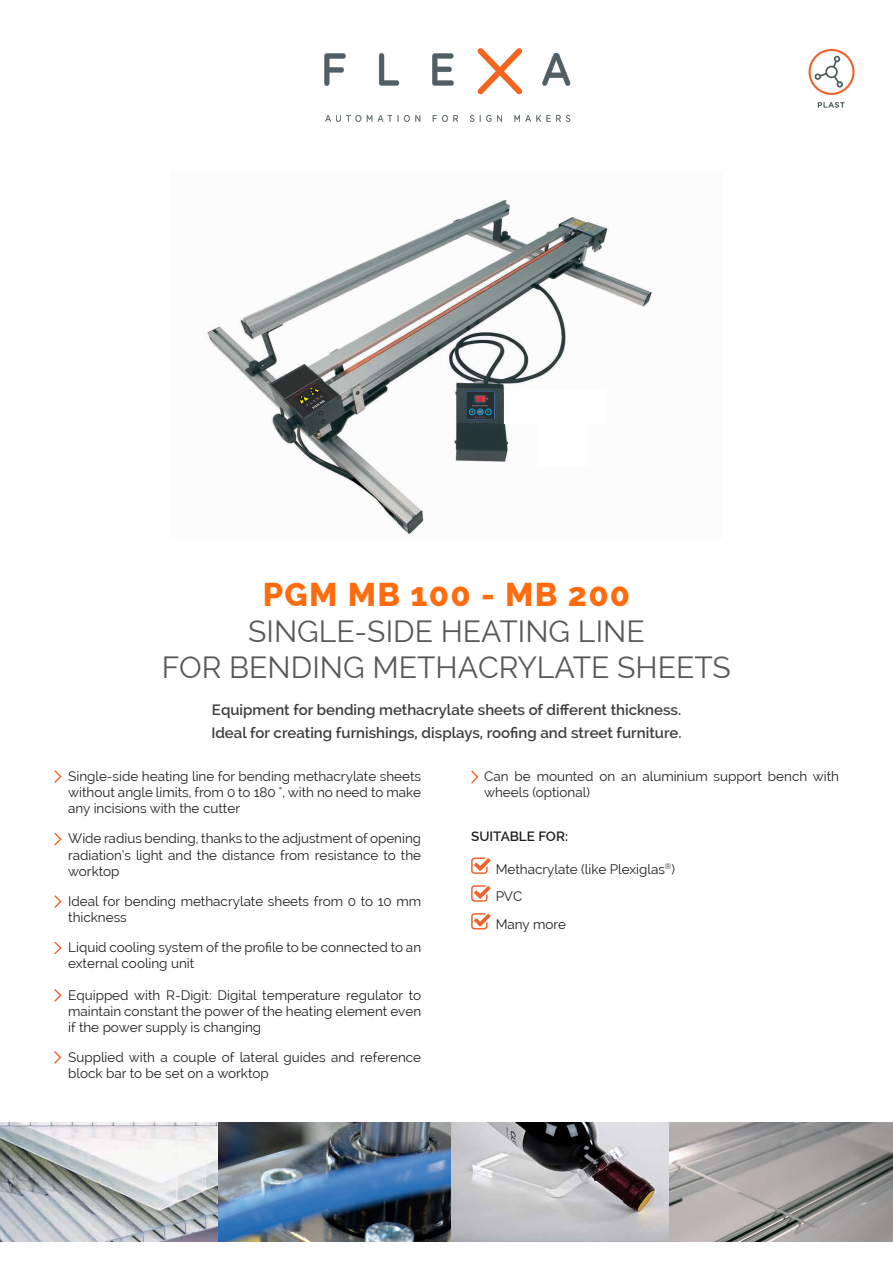
<style>
.page{position:relative;width:893px;height:1263px;background:#fff}
.page>*{position:absolute;margin:0;border:0;box-sizing:border-box;transform-origin:0 0}
.t1{font:800 33px "Raleway";letter-spacing:.04em;color:#ff6b0d}
.t2{font:30px "Raleway";color:#57585a}
.t3{font:600 15px "Raleway";color:#3e3e3f}
.t4{font:13.5px/16.2px "Raleway";color:#231f20}
.t5{font:600 13.5px "Raleway";color:#231f20}
</style>
<div class="page">
<img style="left:0;top:1122px;width:219px;height:119px">
<svg style="left:450px;top:1122px;width:220px;height:119px;background:#a7a5a9"></svg>
<img style="left:219px;top:1122px;width:231px;height:119px">
<img style="left:670px;top:1122px;width:223px;height:120px">
<img style="left:207px;top:199px;width:445px;height:335px">
<svg style="left:504px;top:390px;width:102px;height:76px"></svg>
<svg style="left:270px;top:365px;width:69px;height:53px;background:#616462"></svg>
<svg style="left:466px;top:391px;width:29px;height:29px"></svg>
<svg style="left:818px;top:102px;width:27px;height:6px"></svg>
<svg style="left:808px;top:49px;width:46px;height:46px"></svg>
<svg style="left:324px;top:53px;width:22px;height:33px"></svg>
<svg style="left:379px;top:53px;width:20px;height:33px"></svg>
<svg style="left:432px;top:53px;width:22px;height:33px"></svg>
<svg style="left:542px;top:53px;width:28px;height:33px"></svg>
<svg style="left:477px;top:48px;width:45px;height:46px"></svg>
<svg style="left:325px;top:115px;width:36px;height:7px"></svg>
<svg style="left:367px;top:115px;width:5px;height:7px"></svg>
<svg style="left:378px;top:115px;width:14px;height:7px"></svg>
<svg style="left:398px;top:115px;width:22px;height:7px"></svg>
<svg style="left:433px;top:115px;width:25px;height:7px"></svg>
<svg style="left:470px;top:115px;width:4px;height:7px"></svg>
<svg style="left:480px;top:115px;width:11px;height:7px"></svg>
<svg style="left:497px;top:115px;width:5px;height:7px"></svg>
<svg style="left:514px;top:115px;width:56px;height:7px"></svg>
<svg style="left:54px;top:770px;width:8px;height:13px"></svg>
<svg style="left:54px;top:895px;width:8px;height:13px"></svg>
<svg style="left:54px;top:941px;width:8px;height:13px"></svg>
<svg style="left:471px;top:770px;width:8px;height:13px"></svg>
<svg style="left:54px;top:1051px;width:7px;height:13px"></svg>
<svg style="left:471px;top:857px;width:20px;height:17px"></svg>
<svg style="left:471px;top:885px;width:20px;height:17px"></svg>
<svg style="left:471px;top:913px;width:20px;height:16px"></svg>
<svg style="left:54px;top:833px;width:8px;height:12px"></svg>
<svg style="left:54px;top:989px;width:8px;height:13px"></svg>
<p class="t1" style="left:263px;top:576px;width:369px">PGM MB 100 - MB 200</p>
<p class="t2" style="left:248px;top:614px;width:398px">SINGLE-SIDE HEATING LINE</p>
<p class="t2" style="left:162px;top:650px;width:570px">FOR BENDING METHACRYLATE SHEETS</p>
<p class="t3" style="left:212px;top:701px;width:471px">Equipment for bending methacrylate sheets of different thickness.</p>
<p class="t3" style="left:211px;top:724px;width:472px">Ideal for creating furnishings, displays, roofing and street furniture.</p>
<p class="t4" style="left:68px;top:768px;width:354px;text-align:justify">Single-side heating line for bending methacrylate sheets without angle limits, from 0 to 180 °, with no need to make any incisions with the cutter</p>
<p class="t4" style="left:68px;top:830px;width:354px;text-align:justify">Wide radius bending, thanks to the adjustment of opening radiation’s light and the distance from resistance to the worktop</p>
<p class="t4" style="left:68px;top:893px;width:354px">Ideal for bending methacrylate sheets from 0 to 10 mm thickness</p>
<p class="t4" style="left:68px;top:939px;width:354px">Liquid cooling system of the profile to be connected to an external cooling unit</p>
<p class="t4" style="left:68px;top:987px;width:354px;text-align:justify">Equipped with R-Digit: Digital temperature regulator to maintain constant the power of the heating element even if the power supply is changing</p>
<p class="t4" style="left:68px;top:1049px;width:354px">Supplied with a couple of lateral guides and reference block bar to be set on a worktop</p>
<p class="t4" style="left:484px;top:768px;width:356px">Can be mounted on an aluminium support bench with wheels (optional)</p>
<p class="t5" style="left:471px;top:828px;width:98px">SUITABLE FOR:</p>
<p class="t4" style="left:496px;top:861px;width:181px">Methacrylate (like Plexiglas<sup>®</sup>)</p>
<p class="t4" style="left:496px;top:888px;width:28px">PVC</p>
<p class="t4" style="left:496px;top:916px;width:72px">Many more</p>
</div>
